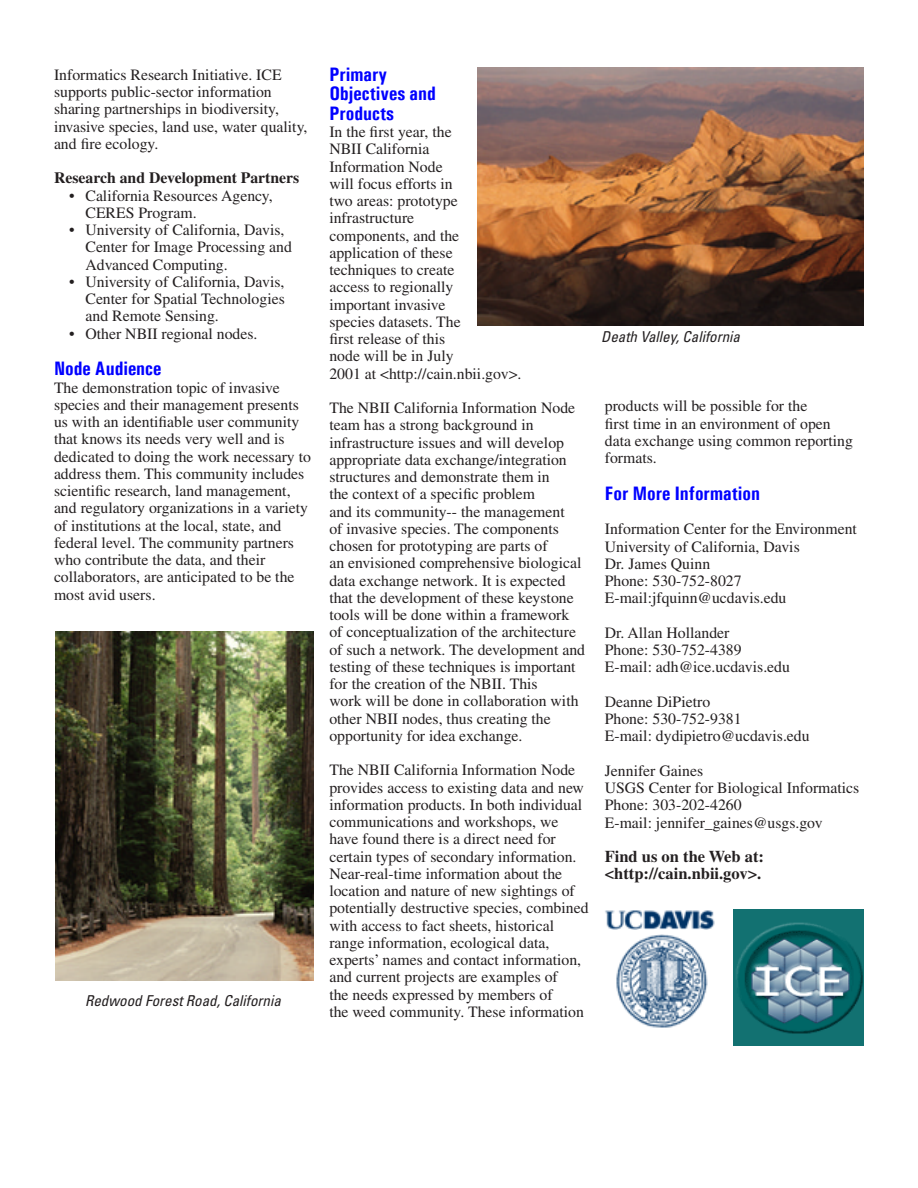
<style>
.page{position:relative;width:918px;height:1188px;background:#fff}
.page>*{position:absolute;margin:0;border:0;box-sizing:border-box;transform-origin:0 0}
.t1{font:700 19.5px/19.5px "Univers Condensed";color:#00f}
.t2{font:700 16.5px/17.2px "Times";color:#231f20}
.t3{font:15.75px/17.2px "Times";color:#231f20}
.t4{font:700 15.75px "Times";color:#231f20}
.t5{font:italic condensed 15px "Univers";color:#231f20}
</style>
<div class="page">
<img style="left:477px;top:68px;width:387px;height:258px">
<img style="left:734px;top:910px;width:130px;height:135px">
<img style="left:605px;top:910px;width:110px;height:20px">
<img style="left:616px;top:934px;width:92px;height:94px">
<img style="left:56px;top:632px;width:257px;height:349px">
<p class="t3" style="left:54px;top:66px;width:255px">Informatics Research Initiative. ICE supports public-sector information sharing partnerships in biodiversity, invasive species, land use, water quality, and fire ecology.</p>
<p class="t4" style="left:54px;top:169px;width:247px">Research and Development Partners</p>
<p class="t3" style="left:86px;top:187px;width:189px;text-indent:-16px">• California Resources Agency,<br>CERES Program.</p>
<p class="t3" style="left:86px;top:221px;width:208px;text-indent:-16px">• University of California, Davis,<br>Center for Image Processing and<br>Advanced Computing.</p>
<p class="t3" style="left:86px;top:273px;width:201px;text-align:justify;text-indent:-16px">• University of California, Davis, Center for Spatial Technologies and Remote Sensing.</p>
<p class="t3" style="left:69px;top:325px;width:190px">• Other NBII regional nodes.</p>
<p class="t1" style="left:54px;top:359px;width:109px">Node Audience</p>
<p class="t3" style="left:54px;top:379px;width:259px">The demonstration topic of invasive species and their management presents us with an identifiable user community that knows its needs very well and is dedicated to doing the work necessary to address them. This community includes scientific research, land management, and regulatory organizations in a variety of institutions at the local, state, and federal level. The community partners who contribute the data, and their collaborators, are anticipated to be the most avid users.</p>
<p class="t5" style="left:85px;top:992px;width:197px">Redwood Forest Road, California</p>
<p class="t1" style="left:329px;top:64px;width:108px">Primary<br>Objectives and<br>Products</p>
<p class="t3" style="left:329px;top:123px;width:194px">In the first year, the<br>NBII California<br>Information Node<br>will focus efforts in<br>two areas: prototype infrastructure<br>components, and the application of these techniques to create<br>access to regionally<br>important invasive<br>species datasets. The<br>first release of this<br>node will be in July<br>2001 at &lt;http://cain.nbii.gov&gt;.</p>
<p class="t3" style="left:329px;top:399px;width:257px">The NBII California Information Node team has a strong background in infrastructure issues and will develop appropriate data exchange/integration structures and demonstrate them in<br>the context of a specific problem<br>and its community-- the management<br>of invasive species. The components chosen for prototyping are parts of<br>an envisioned comprehensive biological data exchange network. It is expected that the development of these keystone tools will be done within a framework of conceptualization of the architecture of such a network. The development and testing of these techniques is important for the creation of the NBII. This<br>work will be done in collaboration with other NBII nodes, thus creating the opportunity for idea exchange.</p>
<p class="t3" style="left:329px;top:761px;width:261px">The NBII California Information Node provides access to existing data and new information products. In both individual communications and workshops, we have found there is a direct need for certain types of secondary information.<br>Near-real-time information about the location and nature of new sightings of potentially destructive species, combined with access to fact sheets, historical range information, ecological data, experts’ names and contact information, and current projects are examples of<br>the needs expressed by members of<br>the weed community. These information</p>
<p class="t5" style="left:601px;top:328px;width:140px">Death Valley, California</p>
<p class="t3" style="left:605px;top:397px;width:250px">products will be possible for the<br>first time in an environment of open data exchange using common reporting formats.</p>
<p class="t1" style="left:605px;top:483px;width:157px">For More Information</p>
<p class="t3" style="left:605px;top:520px;width:254px">Information Center for the Environment<br>University of California, Davis<br>Dr. James Quinn<br>Phone: 530-752-8027<br>E-mail:jfquinn@ucdavis.edu</p>
<p class="t3" style="left:605px;top:624px;width:187px">Dr. Allan Hollander<br>Phone: 530-752-4389<br>E-mail: adh@ice.ucdavis.edu</p>
<p class="t3" style="left:605px;top:693px;width:206px">Deanne DiPietro<br>Phone: 530-752-9381<br>E-mail: dydipietro@ucdavis.edu</p>
<p class="t3" style="left:605px;top:762px;width:256px">Jennifer Gaines<br>USGS Center for Biological Informatics<br>Phone: 303-202-4260<br>E-mail: jennifer_gaines@usgs.gov</p>
<p class="t2" style="left:605px;top:848px;width:161px">Find us on the Web at: &lt;http://cain.nbii.gov&gt;.</p>
</div>
